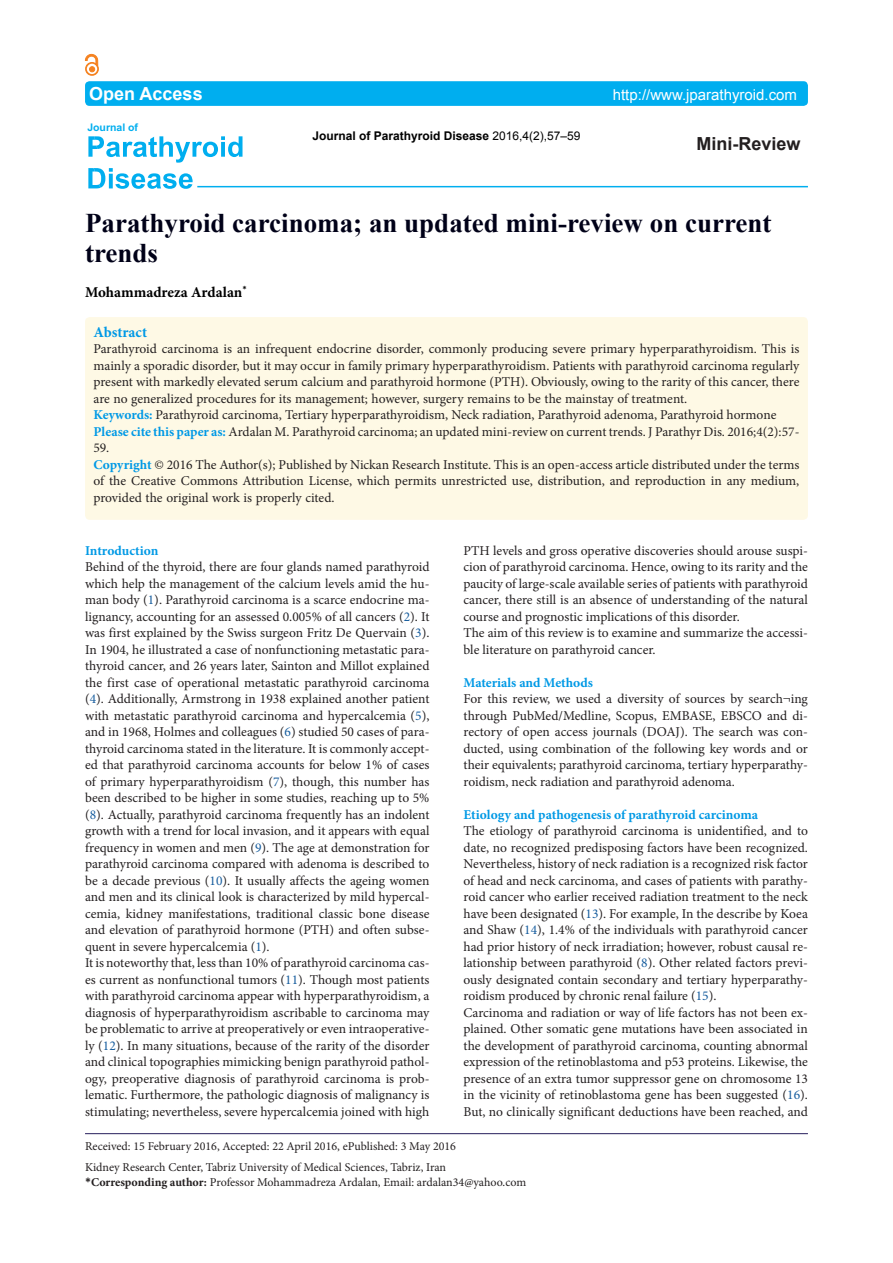
<style>
.page{position:relative;width:893px;height:1263px;background:#fff}
.page>*{position:absolute;margin:0;border:0;box-sizing:border-box;transform-origin:0 0}
.Pa3{font:700 27px/30px "Times New Roman";color:#000118}
.t1{font:700 18px "Arial";color:#231f20}
.t2{font:700 18px "Arial";color:#fff}
.t3{font:15px "Arial";color:#fff}
.t4{font:700 15px "Minion Pro";color:#000}
.t5{font:700 15px "Minion Pro";color:#0099e5}
.t6{font:13.5px/16.5px "Minion Pro";color:#231f20;text-align:justify}
.t7{font:700 13.5px "Minion Pro";color:#0099e5}
.t8{font:12px "Minion Pro";color:#231f20}
.t9{font:700 12px "Arial";color:#000}
.t10{font:700 10.5px "Arial";color:#00aeef}
.s1{font-weight:400}
.s2{font-weight:700;color:#0099e5}
.s3{color:#175d9e}
.s4{font-family:"Calibri";font-weight:700}
.s5{font-weight:700}
</style>
<div class="page">
<div style="left:85px;top:317px;width:723px;height:203px;background:#fef9e5;border-radius:5px"></div>
<hr style="left:85px;top:1133px;width:723px;height:1px;background:#261d5c">
<div style="left:85px;top:81px;width:723px;height:25px;background:#00aeef;border-radius:4px"></div>
<hr style="left:197px;top:186px;width:611px;height:1px;background:#00aeef">
<svg style="left:88px;top:136px;width:154px;height:53px"></svg>
<div style="left:85px;top:62px;width:14px;height:14px;border:2px solid #f58220;border-radius:50%"></div>
<svg style="left:85px;top:54px;width:13px;height:18px"></svg>
<p class="t2" style="left:89px;top:82px;width:115px">Open Access</p>
<p class="t3" style="left:613px;top:85px;width:186px">http://www.jparathyroid.com</p>
<p class="t9" style="left:312px;top:127px;width:270px">Journal of Parathyroid Disease <span class="s1">2016,4(2),57–59</span></p>
<p class="t10" style="left:87px;top:121px;width:52px">Journal of</p>
<p class="t1" style="left:696px;top:131px;width:106px">Mini-Review</p>
<p class="Pa3" style="left:85px;top:207px;width:688px">Parathyroid carcinoma; an updated mini-review on current trends</p>
<p class="t4" style="left:85px;top:281px;width:163px">Mohammadreza Ardalan<sup>*</sup></p>
<p class="t5" style="left:94px;top:321px;width:55px">Abstract</p>
<p class="t6" style="left:94px;top:340px;width:707px">Parathyroid carcinoma is an infrequent endocrine disorder, commonly producing severe primary hyperparathyroidism. This is mainly a sporadic disorder, but it may occur in family primary hyperparathyroidism. Patients with parathyroid carcinoma regularly present with markedly elevated serum calcium and parathyroid hormone (PTH). Obviously, owing to the rarity of this cancer, there are no generalized procedures for its management; however, surgery remains to be the mainstay of treatment.</p>
<p class="t6" style="left:94px;top:406px;width:684px"><span class="s2">Keywords:</span> Parathyroid carcinoma, Tertiary hyperparathyroidism, Neck radiation, Parathyroid adenoma, Parathyroid hormone</p>
<p class="t6" style="left:94px;top:423px;width:707px"><span class="s2">Please cite this paper as:</span> Ardalan M. Parathyroid carcinoma; an updated mini-review on current trends. J Parathyr Dis. 2016;4(2):57-<br>59.</p>
<p class="t6" style="left:94px;top:456px;width:707px"><span class="s2">Copyright</span> © 2016 The Author(s); Published by Nickan Research Institute. This is an open-access article distributed under the terms of the Creative Commons Attribution License, which permits unrestricted use, distribution, and reproduction in any medium, provided the original work is properly cited.</p>
<p class="t7" style="left:85px;top:541px;width:75px">Introduction</p>
<p class="t6" style="left:85px;top:559px;width:346px">Behind of the thyroid, there are four glands named parathyroid which help the management of the calcium levels amid the hu&shy;man body (<span class="s3">1</span>). Parathyroid carcinoma is a scarce endocrine ma&shy;lignancy, accounting for an assessed 0.005% of all cancers (<span class="s3">2</span>). It was first explained by the Swiss surgeon Fritz De Quervain (<span class="s3">3</span>).<br>In 1904, he illustrated a case of nonfunctioning metastatic para&shy;thyroid cancer, and 26 years later, Sainton and Millot explained the first case of operational metastatic parathyroid carcinoma (<span class="s3">4</span>). Additionally, Armstrong in 1938 explained another patient with metastatic parathyroid carcinoma and hypercalcemia (<span class="s3">5</span>), and in 1968, Holmes and colleagues (<span class="s3">6</span>) studied 50 cases of para&shy;thyroid carcinoma stated in the literature. It is commonly accept&shy;ed that parathyroid carcinoma accounts for below 1% of cases of primary hyperparathyroidism (<span class="s3">7</span>), though, this number has been described to be higher in some studies, reaching up to 5% (<span class="s3">8</span>). Actually, parathyroid carcinoma frequently has an indolent growth with a trend for local invasion, and it appears with equal frequency in women and men (<span class="s3">9</span>). The age at demonstration for parathyroid carcinoma compared with adenoma is described to be a decade previous (<span class="s3">10</span>). It usually affects the ageing women and men and its clinical look is characterized by mild hypercal&shy;cemia, kidney manifestations, traditional classic bone disease and elevation of parathyroid hormone (PTH) and often subse&shy;quent in severe hypercalcemia (<span class="s3">1</span>).</p>
<p class="t6" style="left:85px;top:955px;width:346px">It is noteworthy that, less than 10% of parathyroid carcinoma cas&shy;es current as nonfunctional tumors (<span class="s3">11</span>). Though most patients with parathyroid carcinoma appear with hyperparathyroidism, a diagnosis of hyperparathyroidism ascribable to carcinoma may be problematic to arrive at preoperatively or even intraoperative&shy;ly (<span class="s3">12</span>). In many situations, because of the rarity of the disorder and clinical topographies mimicking benign parathyroid pathol&shy;ogy, preoperative diagnosis of parathyroid carcinoma is prob&shy;lematic. Furthermore, the pathologic diagnosis of malignancy is stimulating; nevertheless, severe hypercalcemia joined with high</p>
<p class="t6" style="left:463px;top:542px;width:346px">PTH levels and gross operative discoveries should arouse suspi&shy;cion of parathyroid carcinoma. Hence, owing to its rarity and the paucity of large-scale available series of patients with parathyroid cancer, there still is an absence of understanding of the natural course and prognostic implications of this disorder.</p>
<p class="t6" style="left:463px;top:625px;width:346px">The aim of this review is to examine and summarize the accessi&shy;ble literature on parathyroid cancer.</p>
<p class="t7" style="left:463px;top:673px;width:131px">Materials and Methods</p>
<p class="t6" style="left:463px;top:691px;width:346px">For this review, we used a diversity of sources by search¬ing through PubMed/Medline, Scopus, EMBASE, EBSCO and di&shy;rectory of open access journals (DOAJ). The search was con&shy;ducted, using combination of the following key words and or their equivalents; parathyroid carcinoma, tertiary hyperparathy&shy;roidism, neck radiation and parathyroid adenoma.</p>
<p class="t7" style="left:463px;top:805px;width:296px">Etiology and pathogenesis of parathyroid carcinoma</p>
<p class="t6" style="left:463px;top:823px;width:346px">The etiology of parathyroid carcinoma is unidentified, and to date, no recognized predisposing factors have been recognized.<br>Nevertheless, history of neck radiation is a recognized risk factor of head and neck carcinoma, and cases of patients with parathy&shy;roid cancer who earlier received radiation treatment to the neck have been designated (<span class="s3">13</span>). For example, In the describe by Koea and Shaw (<span class="s3">14</span>), 1.4% of the individuals with parathyroid cancer had prior history of neck irradiation; however, robust causal re&shy;lationship between parathyroid (<span class="s3">8</span>). Other related factors previ&shy;ously designated contain secondary and tertiary hyperparathy&shy;roidism produced by chronic renal failure (<span class="s3">15</span>).</p>
<p class="t6" style="left:463px;top:1004px;width:346px">Carcinoma and radiation or way of life factors has not been ex&shy;plained. Other somatic gene mutations have been associated in the development of parathyroid carcinoma, counting abnormal expression of the retinoblastoma and p53 proteins. Likewise, the presence of an extra tumor suppressor gene on chromosome 13 in the vicinity of retinoblastoma gene has been suggested (<span class="s3">16</span>).<br>But, no clinically significant deductions have been reached, and</p>
<p class="t8" style="left:85px;top:1138px;width:372px">Received: 15 February 2016, Accepted: 22 April 2016, ePublished: 3 May 2016</p>
<p class="t8" style="left:85px;top:1159px;width:363px">Kidney Research Center, Tabriz University of Medical Sciences, Tabriz, Iran</p>
<p class="t8" style="left:85px;top:1174px;width:443px"><span class="s4">*</span><span class="s5">Corresponding author:</span> Professor Mohammadreza Ardalan, Email: ardalan34@yahoo.com</p>
</div>
